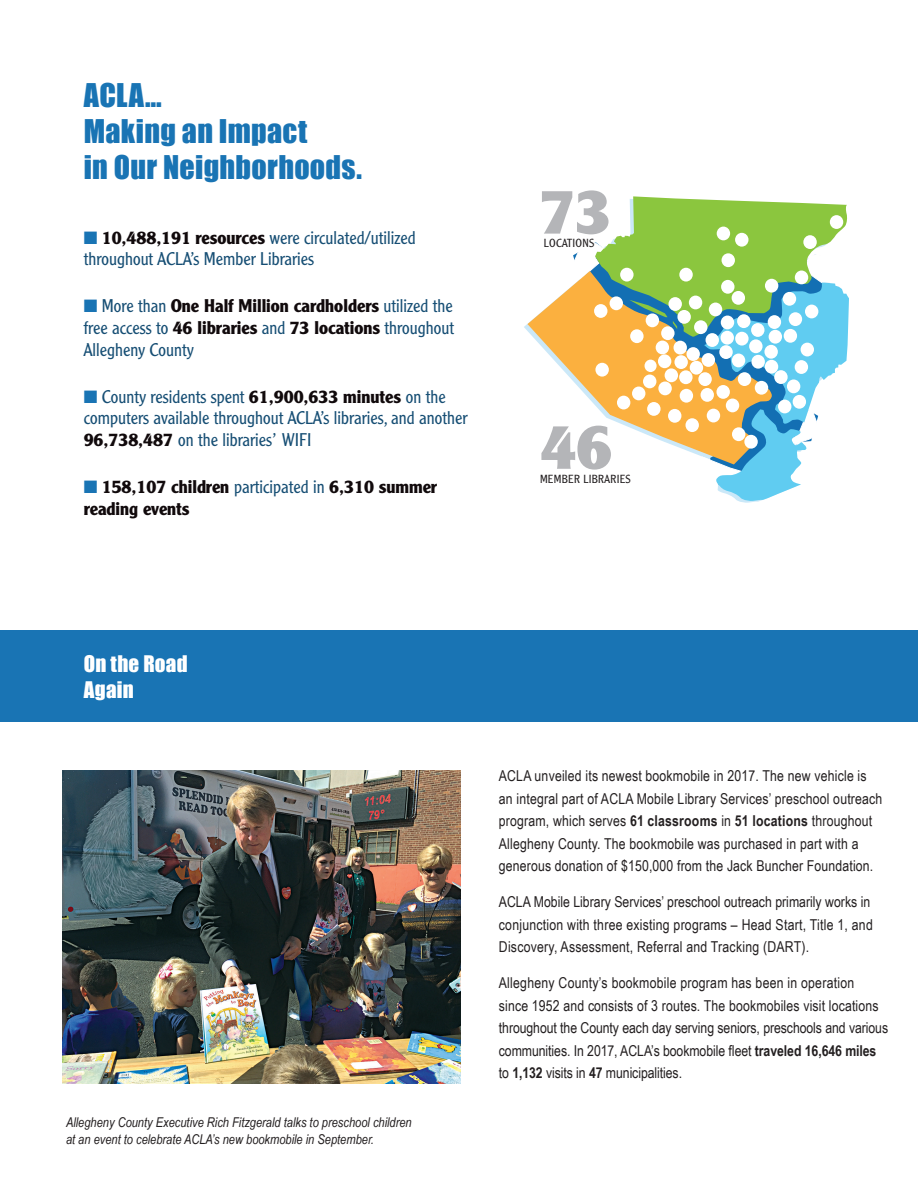
<style>
.page{position:relative;width:918px;height:1188px;background:#fff}
.page>*{position:absolute;margin:0;border:0;box-sizing:border-box;transform-origin:0 0}
.t1{font:900 62.4px "Clearface Gothic LH";color:#b4b5b8}
.t2{font:30px/36px "Impact";letter-spacing:.01em;color:#1974b4}
.t3{font:21px/25.2px "Impact";letter-spacing:.01em;color:#fff}
.t4{font:300 18px/21.6px "Clearface Gothic LH";color:#164e74}
.t5{font:700 18px/21.6px "Clearface Gothic LH";letter-spacing:-.005em;color:#110a0c}
.t6{font:15px/22.5px "Arial Narrow";letter-spacing:.01em;color:#231f20}
.t7{font:italic 13.5px/16.2px "Arial Narrow";color:#231f20}
.t8{font:300 11.55px "Clearface Gothic LH";letter-spacing:.025em;color:#231f20}
.s1{color:#1974b4}
.s2{font-weight:700;color:#110a0c}
.s3{font-weight:300;color:#164e74}
.s4{font-weight:700}
</style>
<div class="page">
<div style="left:0;top:630px;width:918px;height:92px;background:#1974b4"></div>
<img style="left:63px;top:770px;width:398px;height:314px">
<svg style="left:527px;top:287px;width:44px;height:92px"></svg>
<svg style="left:571px;top:196px;width:278px;height:307px"></svg>
<div style="left:784px;top:329px;width:13px;height:14px;background:#fff;border-radius:50%"></div>
<div style="left:764px;top:345px;width:14px;height:14px;background:#fff;border-radius:50%"></div>
<div style="left:768px;top:315px;width:13px;height:14px;background:#fff;border-radius:50%"></div>
<div style="left:801px;top:343px;width:13px;height:13px;background:#fff;border-radius:50%"></div>
<div style="left:787px;top:379px;width:13px;height:14px;background:#fff;border-radius:50%"></div>
<div style="left:795px;top:360px;width:13px;height:14px;background:#fff;border-radius:50%"></div>
<div style="left:783px;top:292px;width:13px;height:14px;background:#fff;border-radius:50%"></div>
<div style="left:789px;top:312px;width:13px;height:14px;background:#fff;border-radius:50%"></div>
<div style="left:805px;top:305px;width:13px;height:13px;background:#fff;border-radius:50%"></div>
<div style="left:706px;top:333px;width:13px;height:14px;background:#fff;border-radius:50%"></div>
<div style="left:735px;top:332px;width:14px;height:14px;background:#fff;border-radius:50%"></div>
<div style="left:737px;top:314px;width:14px;height:14px;background:#fff;border-radius:50%"></div>
<div style="left:765px;top:360px;width:13px;height:14px;background:#fff;border-radius:50%"></div>
<div style="left:778px;top:400px;width:13px;height:13px;background:#fff;border-radius:50%"></div>
<div style="left:751px;top:355px;width:14px;height:14px;background:#fff;border-radius:50%"></div>
<div style="left:751px;top:323px;width:14px;height:14px;background:#fff;border-radius:50%"></div>
<div style="left:749px;top:339px;width:14px;height:14px;background:#fff;border-radius:50%"></div>
<div style="left:769px;top:330px;width:13px;height:14px;background:#fff;border-radius:50%"></div>
<div style="left:774px;top:370px;width:14px;height:14px;background:#fff;border-radius:50%"></div>
<div style="left:721px;top:316px;width:13px;height:13px;background:#fff;border-radius:50%"></div>
<div style="left:721px;top:331px;width:13px;height:14px;background:#fff;border-radius:50%"></div>
<div style="left:793px;top:395px;width:13px;height:14px;background:#fff;border-radius:50%"></div>
<div style="left:732px;top:354px;width:13px;height:13px;background:#fff;border-radius:50%"></div>
<div style="left:719px;top:345px;width:14px;height:14px;background:#fff;border-radius:50%"></div>
<h2 class="t2" style="left:84px;top:77px;width:280px">ACLA…<br>Making an Impact<br>in Our Neighborhoods.</h2>
<p class="t4" style="left:84px;top:227px;width:334px"><span class="s1">■</span> <span class="s2">10,488,191 resources</span> were circulated/utilized throughout ACLA’s Member Libraries</p>
<p class="t4" style="left:84px;top:295px;width:372px;text-align:justify"><span class="s1">■</span> More than <span class="s2">One Half Million cardholders</span> utilized the free access to <span class="s2">46 libraries</span> and <span class="s2">73 locations</span> throughout Allegheny County</p>
<p class="t4" style="left:84px;top:386px;width:385px"><span class="s1">■</span> County residents spent <span class="s2">61,900,633 minutes</span> on the computers available throughout ACLA’s libraries, and another<br><span class="s2">96,738,487</span> on the libraries’ WIFI</p>
<p class="t5" style="left:84px;top:476px;width:355px"><span class="s1">■</span> 158,107 children <span class="s3">participated in</span> 6,310 summer reading events</p>
<h1 class="t1" style="left:539px;top:173px;width:74px">73</h1>
<p class="t8" style="left:544px;top:236px;width:52px">LOCATIONS</p>
<h1 class="t1" style="left:540px;top:408px;width:74px">46</h1>
<p class="t8" style="left:540px;top:472px;width:92px">MEMBER LIBRARIES</p>
<h3 class="t3" style="left:84px;top:651px;width:105px">On the Road<br>Again</h3>
<p class="t7" style="left:66px;top:1114px;width:347px">Allegheny County Executive Rich Fitzgerald talks to preschool children at an event to celebrate ACLA’s new bookmobile in September.</p>
<p class="t6" style="left:499px;top:764px;width:385px">ACLA unveiled its newest bookmobile in 2017. The new vehicle is an integral part of ACLA Mobile Library Services’ preschool outreach program, which serves <span class="s4">61 classrooms</span> in <span class="s4">51 locations</span> throughout Allegheny County. The bookmobile was purchased in part with a generous donation of $150,000 from the Jack Buncher Foundation.</p>
<p class="t6" style="left:499px;top:890px;width:375px">ACLA Mobile Library Services’ preschool outreach primarily works in conjunction with three existing programs – Head Start, Title 1, and<br>Discovery, Assessment, Referral and Tracking (DART).</p>
<p class="t6" style="left:499px;top:971px;width:391px">Allegheny County’s bookmobile program has been in operation<br>since 1952 and consists of 3 routes. The bookmobiles visit locations throughout the County each day serving seniors, preschools and various communities. In 2017, ACLA’s bookmobile fleet <span class="s4">traveled 16,646 miles </span>to <span class="s4">1,132</span> visits in <span class="s4">47</span> municipalities.</p>
</div>
